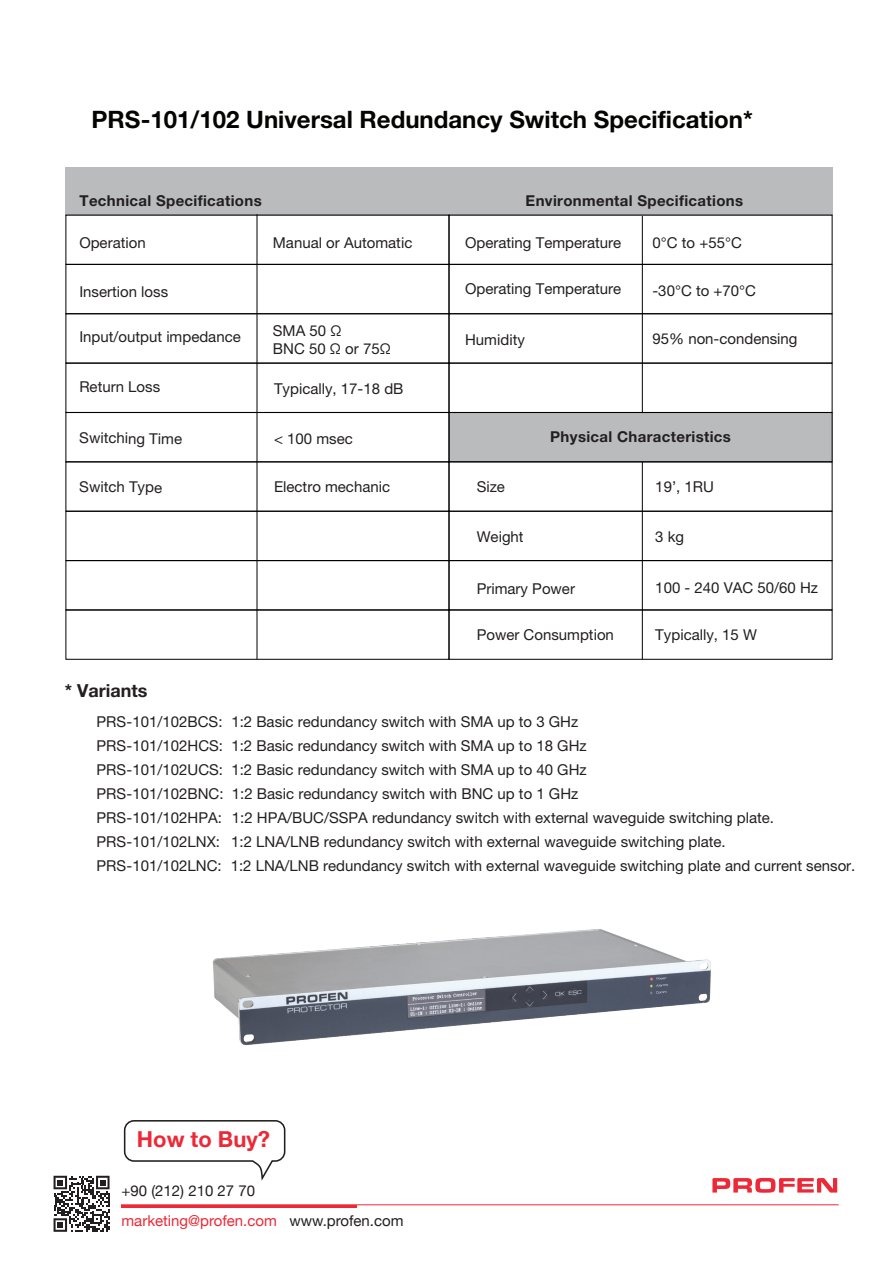
<style>
.page{position:relative;width:893px;height:1264px;background:#fff}
.page>*{position:absolute;margin:0;border:0;box-sizing:border-box;transform-origin:0 0}
.t1{font:700 24px "Helvetica Neue LT Pro";color:#040503}
.t2{font:700 21.9px "Helvetica Neue";color:#ed2937}
.t3{font:700 18px "Helvetica Neue LT Pro";color:#231f20}
.t4{font:15px/24px "Helvetica Neue LT Pro";color:#231f20}
.t5{font:700 15px "Helvetica Neue LT Pro";letter-spacing:.02em;color:#231f20}
.t6{font:15px/30px "Helvetica Neue";color:#231f20}
.s1{color:#ed2937}
</style>
<div class="page">
<svg style="left:712px;top:1177px;width:125px;height:15px"></svg>
<hr style="left:121px;top:1204px;width:718px;height:1px;background:#ed2937">
<hr style="left:121px;top:1204px;width:235px;height:3px;background:#ed2937">
<svg style="left:54px;top:1175px;width:56px;height:56px"></svg>
<hr style="left:642px;top:214px;width:1px;height:445px;background:#000">
<div style="left:449px;top:413px;width:383px;height:48px;background:#b9bbbd"></div>
<div style="left:65px;top:167px;width:767px;height:48px;background:#b9bbbd"></div>
<div style="left:65px;top:264px;width:384px;height:50px;border:1px solid #000"></div>
<div style="left:65px;top:313px;width:384px;height:50px;border:1px solid #000"></div>
<div style="left:65px;top:362px;width:384px;height:51px;border:1px solid #000"></div>
<div style="left:65px;top:412px;width:384px;height:50px;border:1px solid #000"></div>
<div style="left:65px;top:461px;width:384px;height:50px;border:1px solid #000"></div>
<div style="left:65px;top:510px;width:384px;height:51px;border:1px solid #000"></div>
<div style="left:65px;top:560px;width:384px;height:50px;border:1px solid #000"></div>
<div style="left:65px;top:609px;width:384px;height:50px;border:1px solid #000"></div>
<div style="left:449px;top:264px;width:384px;height:50px;border:1px solid #000"></div>
<div style="left:449px;top:313px;width:384px;height:50px;border:1px solid #000"></div>
<div style="left:449px;top:362px;width:384px;height:51px;border:1px solid #000"></div>
<div style="left:449px;top:412px;width:384px;height:50px;border:1px solid #000"></div>
<div style="left:449px;top:461px;width:384px;height:50px;border:1px solid #000"></div>
<div style="left:449px;top:510px;width:384px;height:51px;border:1px solid #000"></div>
<div style="left:449px;top:560px;width:384px;height:50px;border:1px solid #000"></div>
<div style="left:449px;top:609px;width:384px;height:50px;border:1px solid #000"></div>
<hr style="left:257px;top:214px;width:1px;height:445px;background:#000">
<svg style="left:123px;top:1120px;width:163px;height:61px"></svg>
<img style="left:213px;top:929px;width:498px;height:116px">
<h1 class="t1" style="left:91px;top:104px;width:663px">PRS-101/102 Universal Redundancy Switch Specification*</h1>
<p class="t5" style="left:80px;top:191px;width:184px">Technical Specifications</p>
<p class="t5" style="left:526px;top:191px;width:219px">Environmental Specifications</p>
<p class="t4" style="left:79px;top:231px;width:68px">Operation</p>
<p class="t4" style="left:79px;top:279px;width:90px">Insertion loss</p>
<p class="t4" style="left:79px;top:325px;width:163px">Input/output impedance</p>
<p class="t4" style="left:79px;top:374px;width:82px">Return Loss</p>
<p class="t4" style="left:80px;top:425px;width:104px;rotate:1deg">Switching Time</p>
<p class="t4" style="left:80px;top:474px;width:84px;rotate:1deg">Switch Type</p>
<p class="t3" style="left:65px;top:679px;width:84px">* Variants</p>
<p class="t4" style="left:273px;top:231px;width:141px">Manual or Automatic</p>
<p class="t4" style="left:273px;top:321px;width:120px;line-height:18px">SMA 50 Ω<br>BNC 50 Ω or 75Ω</p>
<p class="t4" style="left:465px;top:231px;width:158px">Operating Temperature</p>
<p class="t4" style="left:465px;top:277px;width:158px">Operating Temperature</p>
<p class="t4" style="left:465px;top:327px;width:61px">Humidity</p>
<p class="t4" style="left:652px;top:231px;width:91px">0°C to +55°C</p>
<p class="t4" style="left:652px;top:278px;width:105px">-30°C to +70°C</p>
<p class="t4" style="left:652px;top:326px;width:147px">95% non-condensing</p>
<p class="t4" style="left:274px;top:376px;width:131px">Typically, 17-18 dB</p>
<p class="t4" style="left:274px;top:426px;width:80px">&lt; 100 msec</p>
<p class="t4" style="left:274px;top:475px;width:118px">Electro mechanic</p>
<p class="t4" style="left:477px;top:475px;width:30px">Size</p>
<p class="t4" style="left:477px;top:524px;width:48px">Weight</p>
<p class="t4" style="left:477px;top:576px;width:100px">Primary Power</p>
<p class="t4" style="left:477px;top:622px;width:139px">Power Consumption</p>
<p class="t5" style="left:550px;top:427px;width:182px">Physical Characteristics</p>
<p class="t4" style="left:655px;top:474px;width:60px">19’, 1RU</p>
<p class="t4" style="left:655px;top:524px;width:30px">3 kg</p>
<p class="t4" style="left:655px;top:575px;width:164px">100 - 240 VAC 50/60 Hz</p>
<p class="t4" style="left:655px;top:622px;width:103px">Typically, 15 W</p>
<p class="t4" style="left:97px;top:709px;width:760px">PRS-101/102BCS: 1:2 Basic redundancy switch with SMA up to 3 GHz<br>PRS-101/102HCS: 1:2 Basic redundancy switch with SMA up to 18 GHz<br>PRS-101/102UCS: 1:2 Basic redundancy switch with SMA up to 40 GHz<br>PRS-101/102BNC: 1:2 Basic redundancy switch with BNC up to 1 GHz<br>PRS-101/102HPA: 1:2 HPA/BUC/SSPA redundancy switch with external waveguide switching plate.<br>PRS-101/102LNX: 1:2 LNA/LNB redundancy switch with external waveguide switching plate.<br>PRS-101/102LNC: 1:2 LNA/LNB redundancy switch with external waveguide switching plate and current sensor.</p>
<h2 class="t2" style="left:137px;top:1125px;width:135px">How to Buy?</h2>
<p class="t6" style="left:122px;top:1174px;width:284px">+90 (212) 210 27 70 <span class="s1">marketing@profen.com</span> www.profen.com</p>
</div>
